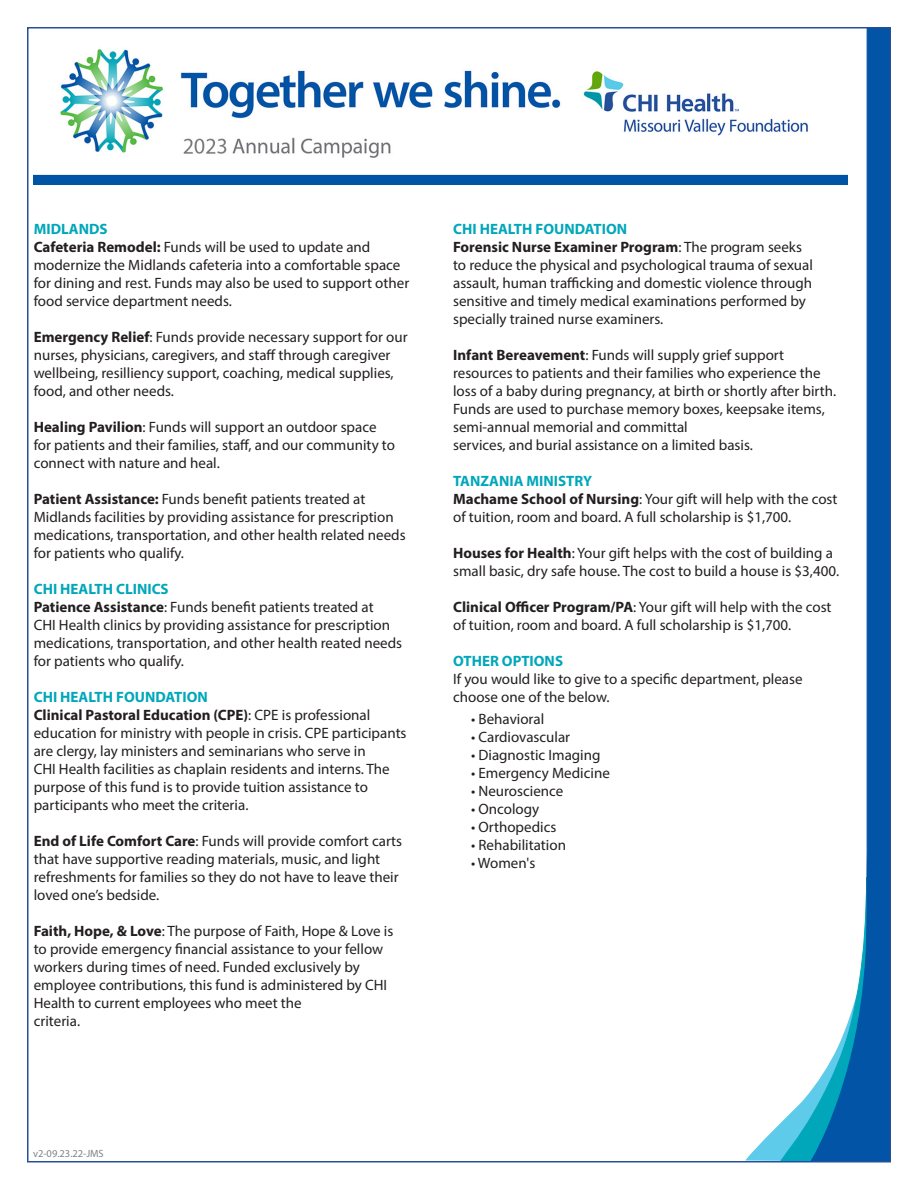
<style>
.page{position:relative;width:918px;height:1188px;background:#fff}
.page>*{position:absolute;margin:0;border:0;box-sizing:border-box;transform-origin:0 0}
.t1{font:15px/18px "Myriad Pro";color:#231f20}
.t2{font:700 15px "Myriad Pro";color:#00a7ba}
.t3{font:10.5px "Myriad Pro";color:#808285}
.s1{font-weight:700;color:#00a7ba}
.s2{font-weight:700}
</style>
<div class="page">
<svg style="left:746px;top:1093px;width:63px;height:66px"></svg>
<svg style="left:809px;top:30px;width:79px;height:1129px"></svg>
<img style="left:34px;top:34px;width:813px;height:150px">
<p class="t1" style="left:34px;top:219px;width:377px"><span class="s1">MIDLANDS<br></span><span class="s2">Cafeteria Remodel:</span> Funds will be used to update and modernize the Midlands cafeteria into a comfortable space for dining and rest. Funds may also be used to support other food service department needs.</p>
<p class="t1" style="left:34px;top:327px;width:375px"><span class="s2">Emergency Relief</span>: Funds provide necessary support for our nurses, physicians, caregivers, and staff through caregiver wellbeing, resilliency support, coaching, medical supplies, food, and other needs.</p>
<p class="t1" style="left:34px;top:417px;width:363px"><span class="s2">Healing Pavilion</span>: Funds will support an outdoor space for patients and their families, staff, and our community to connect with nature and heal.</p>
<p class="t1" style="left:34px;top:489px;width:373px"><span class="s2">Patient Assistance:</span> Funds benefit patients treated at Midlands facilities by providing assistance for prescription medications, transportation, and other health related needs for patients who qualify.</p>
<p class="t1" style="left:34px;top:579px;width:370px"><span class="s1">CHI HEALTH CLINICS<br></span><span class="s2">Patience Assistance</span>: Funds benefit patients treated at<br>CHI Health clinics by providing assistance for prescription medications, transportation, and other health reated needs for patients who qualify.</p>
<p class="t1" style="left:34px;top:687px;width:374px"><span class="s1">CHI HEALTH FOUNDATION<br></span><span class="s2">Clinical Pastoral Education (CPE)</span>: CPE is professional education for ministry with people in crisis. CPE participants are clergy, lay ministers and seminarians who serve in<br>CHI Health facilities as chaplain residents and interns. The purpose of this fund is to provide tuition assistance to participants who meet the criteria.</p>
<p class="t1" style="left:34px;top:831px;width:370px"><span class="s2">End of Life Comfort Care</span>: Funds will provide comfort carts that have supportive reading materials, music, and light refreshments for families so they do not have to leave their loved one’s bedside.</p>
<p class="t1" style="left:34px;top:921px;width:361px"><span class="s2">Faith, Hope, &amp; Love</span>: The purpose of Faith, Hope &amp; Love is to provide emergency financial assistance to your fellow workers during times of need. Funded exclusively by employee contributions, this fund is administered by CHI Health to current employees who meet the<br>criteria.</p>
<p class="t1" style="left:453px;top:219px;width:361px"><span class="s1">CHI HEALTH FOUNDATION<br></span><span class="s2">Forensic Nurse Examiner Program</span>: The program seeks to reduce the physical and psychological trauma of sexual assault, human trafficking and domestic violence through sensitive and timely medical examinations performed by specially trained nurse examiners.</p>
<p class="t1" style="left:453px;top:345px;width:385px"><span class="s2">Infant Bereavement</span>: Funds will supply grief support resources to patients and their families who experience the loss of a baby during pregnancy, at birth or shortly after birth.<br>Funds are used to purchase memory boxes, keepsake items, semi-annual memorial and committal<br>services, and burial assistance on a limited basis.</p>
<p class="t1" style="left:453px;top:471px;width:386px"><span class="s1">TANZANIA MINISTRY<br></span><span class="s2">Machame School of Nursing</span>: Your gift will help with the cost of tuition, room and board. A full scholarship is $1,700.</p>
<p class="t1" style="left:453px;top:543px;width:388px"><span class="s2">Houses for Health</span>: Your gift helps with the cost of building a small basic, dry safe house. The cost to build a house is $3,400.</p>
<p class="t1" style="left:453px;top:597px;width:380px"><span class="s2">Clinical Officer Program/PA</span>: Your gift will help with the cost of tuition, room and board. A full scholarship is $1,700.</p>
<p class="t2" style="left:453px;top:651px;width:111px">OTHER OPTIONS</p>
<p class="t1" style="left:453px;top:669px;width:351px">If you would like to give to a specific department, please choose one of the below.</p>
<p class="t1" style="left:471px;top:710px;width:75px">• Behavioral</p>
<p class="t1" style="left:471px;top:728px;width:101px">• Cardiovascular</p>
<p class="t1" style="left:471px;top:746px;width:131px">• Diagnostic Imaging</p>
<p class="t1" style="left:471px;top:764px;width:140px">• Emergency Medicine</p>
<p class="t1" style="left:471px;top:782px;width:94px">• Neuroscience</p>
<p class="t1" style="left:471px;top:800px;width:70px">• Oncology</p>
<p class="t1" style="left:471px;top:818px;width:87px">• Orthopedics</p>
<p class="t1" style="left:471px;top:836px;width:96px">• Rehabilitation</p>
<p class="t1" style="left:471px;top:854px;width:66px">• Women's</p>
<p class="t3" style="left:33px;top:1147px;width:72px">v2-09.23.22-JMS</p>
</div>
